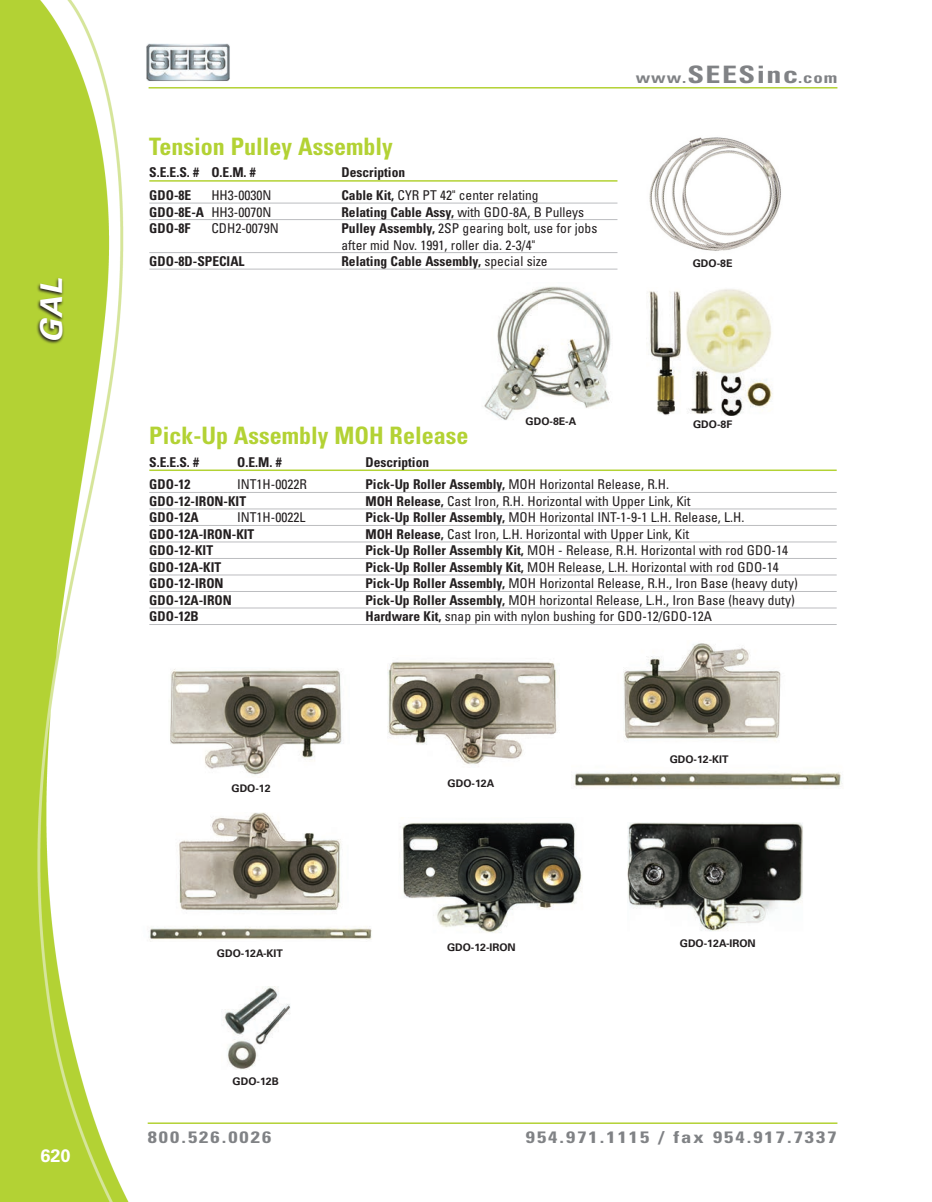
<style>
.page{position:relative;width:932px;height:1202px;background:#fff}
.page>*{position:absolute;margin:0;border:0;box-sizing:border-box;transform-origin:0 0}
.t1{font:italic 700 30px "Univers LT Std";color:#fff}
.Gal_Product{font:700 condensed 24px "Univers";color:#b3d234}
.t2{font:18px "Univers LT 65 Bd";color:#fff}
.t3{font:700 condensed 16.5px "Univers";letter-spacing:.1em;color:#808285;scale:1.25 1}
.t4{font:700 condensed 15px "Univers";letter-spacing:.05em;color:#808285;scale:1.25 1}
.fix_2{font:condensed 13.5px/16.5px "Univers";color:#231f20}
.fix_2-2{font:700 condensed 13.5px "Univers";color:#231f20}
.Chart_Head_-_Gal{font:700 condensed 13.5px "Univers";color:#231f20}
.Caption___Pix{font:700 10.5px "Univers LT Std";color:#231f20}
.s1{font-size:24px}
.s2{font-weight:700}
.s3{font-weight:400}
</style>
<div class="page">
<img style="left:0;top:0;width:129px;height:1202px">
<hr style="left:148px;top:87px;width:689px;height:1px;background:#b3d234">
<hr style="left:148px;top:1122px;width:689px;height:2px;background:#b3d234">
<svg style="left:37px;top:277px;width:28px;height:68px;background:#83962d"></svg>
<hr style="left:149px;top:469px;width:687px;height:2px;background:#b3d234">
<hr style="left:149px;top:492px;width:687px;height:1px;background:#bcbdc0">
<hr style="left:149px;top:508px;width:687px;height:1px;background:#bcbdc0">
<hr style="left:149px;top:525px;width:687px;height:1px;background:#bcbdc0">
<hr style="left:149px;top:541px;width:687px;height:1px;background:#bcbdc0">
<hr style="left:149px;top:558px;width:687px;height:1px;background:#bcbdc0">
<hr style="left:149px;top:574px;width:687px;height:1px;background:#bcbdc0">
<hr style="left:149px;top:591px;width:687px;height:1px;background:#bcbdc0">
<hr style="left:149px;top:607px;width:687px;height:1px;background:#bcbdc0">
<hr style="left:149px;top:624px;width:687px;height:1px;background:#bcbdc0">
<img style="left:388px;top:661px;width:169px;height:104px">
<img style="left:170px;top:669px;width:172px;height:108px">
<img style="left:400px;top:822px;width:182px;height:111px">
<img style="left:627px;top:822px;width:176px;height:109px">
<img style="left:224px;top:986px;width:66px;height:83px">
<img style="left:148px;top:812px;width:224px;height:130px">
<img style="left:574px;top:643px;width:268px;height:144px">
<hr style="left:149px;top:180px;width:468px;height:2px;background:#b3d234">
<hr style="left:149px;top:203px;width:468px;height:1px;background:#bcbdc0">
<hr style="left:149px;top:219px;width:468px;height:1px;background:#bcbdc0">
<hr style="left:149px;top:252px;width:468px;height:1px;background:#bcbdc0">
<hr style="left:149px;top:269px;width:468px;height:1px;background:#bcbdc0">
<img style="left:649px;top:137px;width:132px;height:114px">
<img style="left:649px;top:289px;width:124px;height:126px">
<img style="left:484px;top:286px;width:127px;height:134px">
<img style="left:146px;top:43px;width:84px;height:38px">
<p class="t1" style="left:34px;top:342px;width:66px;rotate:-90deg">GAL</p>
<h3 class="t2" style="left:40px;top:1145px;width:32px">620</h3>
<p class="t4" style="left:635px;top:69px;width:163px">www.<span class="s1">SEESinc</span>.com</p>
<p class="Gal_Product" style="left:149px;top:132px;width:245px">Tension Pulley Assembly</p>
<p class="Chart_Head_-_Gal" style="left:149px;top:164px;width:108px">S.E.E.S. # O.E.M. #</p>
<p class="Chart_Head_-_Gal" style="left:341px;top:164px;width:65px">Description</p>
<p class="fix_2-2" style="left:149px;top:187px;width:43px">GDO-8E</p>
<p class="fix_2" style="left:211px;top:187px;width:61px">HH3-0030N</p>
<p class="fix_2" style="left:341px;top:187px;width:199px"><span class="s2">Cable Kit,</span> CYR PT 42" center relating</p>
<p class="fix_2" style="left:149px;top:203px;width:123px"><span class="s2">GDO-8E-A</span> HH3-0070N</p>
<p class="fix_2" style="left:341px;top:203px;width:244px"><span class="s2">Relating Cable Assy,</span> with GDO-8A, B Pulleys</p>
<p class="fix_2-2" style="left:149px;top:220px;width:43px">GDO-8F</p>
<p class="fix_2" style="left:211px;top:220px;width:69px">CDH2-0079N</p>
<p class="fix_2" style="left:341px;top:220px;width:257px"><span class="s2">Pulley Assembly,</span> 2SP gearing bolt, use for jobs after mid Nov. 1991, roller dia. 2-3/4"</p>
<p class="fix_2-2" style="left:149px;top:253px;width:97px">GDO-8D-SPECIAL</p>
<p class="fix_2-2" style="left:341px;top:253px;width:208px">Relating Cable Assembly, <span class="s3">special size</span></p>
<p class="Caption___Pix" style="left:692px;top:257px;width:41px">GDO-8E</p>
<p class="Caption___Pix" style="left:525px;top:415px;width:52px">GDO-8E-A</p>
<p class="Caption___Pix" style="left:693px;top:418px;width:41px">GDO-8F</p>
<p class="Gal_Product" style="left:149px;top:421px;width:320px">Pick-Up Assembly MOH Release</p>
<p class="Chart_Head_-_Gal" style="left:149px;top:454px;width:51px">S.E.E.S. #</p>
<p class="Chart_Head_-_Gal" style="left:237px;top:454px;width:46px">O.E.M. #</p>
<p class="Chart_Head_-_Gal" style="left:365px;top:454px;width:65px">Description</p>
<p class="fix_2-2" style="left:149px;top:476px;width:43px">GDO-12</p>
<p class="fix_2" style="left:237px;top:476px;width:71px">INT1H-0022R</p>
<p class="fix_2" style="left:365px;top:476px;width:303px"><span class="s2">Pick-Up Roller Assembly,</span> MOH Horizontal Release, R.H.</p>
<p class="fix_2-2" style="left:149px;top:493px;width:98px">GDO-12-IRON-KIT</p>
<p class="fix_2" style="left:365px;top:492px;width:327px"><span class="s2">MOH Release,</span> Cast Iron, R.H. Horizontal with Upper Link, Kit</p>
<p class="fix_2-2" style="left:149px;top:509px;width:51px">GDO-12A</p>
<p class="fix_2" style="left:237px;top:509px;width:70px">INT1H-0022L</p>
<p class="fix_2" style="left:365px;top:509px;width:379px"><span class="s2">Pick-Up Roller Assembly,</span> MOH Horizontal INT-1-9-1 L.H. Release, L.H.</p>
<p class="fix_2-2" style="left:149px;top:526px;width:106px">GDO-12A-IRON-KIT</p>
<p class="fix_2" style="left:365px;top:525px;width:325px"><span class="s2">MOH Release,</span> Cast Iron, L.H. Horizontal with Upper Link, Kit</p>
<p class="fix_2-2" style="left:149px;top:542px;width:65px">GDO-12-KIT</p>
<p class="fix_2" style="left:365px;top:542px;width:424px"><span class="s2">Pick-Up Roller Assembly Kit,</span> MOH - Release, R.H. Horizontal with rod GDO-14</p>
<p class="fix_2-2" style="left:149px;top:559px;width:73px">GDO-12A-KIT</p>
<p class="fix_2" style="left:365px;top:558px;width:415px"><span class="s2">Pick-Up Roller Assembly Kit,</span> MOH Release, L.H. Horizontal with rod GDO-14</p>
<p class="fix_2-2" style="left:149px;top:575px;width:76px">GDO-12-IRON</p>
<p class="fix_2" style="left:365px;top:575px;width:434px"><span class="s2">Pick-Up Roller Assembly,</span> MOH Horizontal Release, R.H., Iron Base (heavy duty)</p>
<p class="fix_2-2" style="left:149px;top:592px;width:84px">GDO-12A-IRON</p>
<p class="fix_2" style="left:365px;top:591px;width:431px"><span class="s2">Pick-Up Roller Assembly,</span> MOH horizontal Release, L.H., Iron Base (heavy duty)</p>
<p class="fix_2-2" style="left:149px;top:608px;width:51px">GDO-12B</p>
<p class="fix_2" style="left:365px;top:608px;width:348px"><span class="s2">Hardware Kit,</span> snap pin with nylon bushing for GDO-12/GDO-12A</p>
<p class="Caption___Pix" style="left:231px;top:781px;width:41px">GDO-12</p>
<p class="Caption___Pix" style="left:217px;top:947px;width:67px">GDO-12A-KIT</p>
<p class="Caption___Pix" style="left:233px;top:1075px;width:48px">GDO-12B</p>
<p class="Caption___Pix" style="left:447px;top:777px;width:48px">GDO-12A</p>
<p class="Caption___Pix" style="left:669px;top:753px;width:60px">GDO-12-KIT</p>
<p class="Caption___Pix" style="left:447px;top:941px;width:70px">GDO-12-IRON</p>
<p class="Caption___Pix" style="left:680px;top:937px;width:77px">GDO-12A-IRON</p>
<p class="t3" style="left:148px;top:1127px;width:100px">800.526.0026</p>
<p class="t3" style="left:526px;top:1127px;width:250px">954.971.1115 / fax 954.917.7337</p>
</div>
